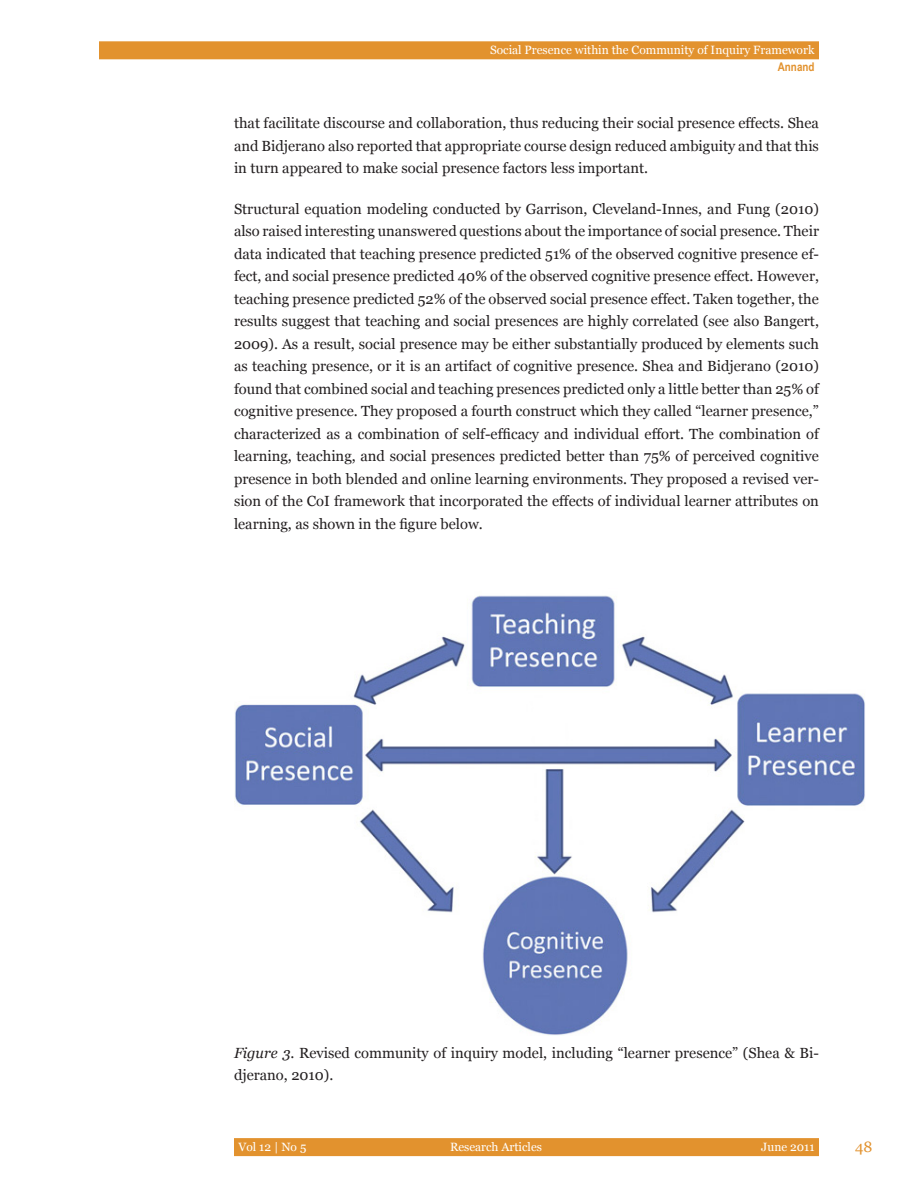
<style>
.page{position:relative;width:918px;height:1188px;background:#fff}
.page>*{position:absolute;margin:0;border:0;box-sizing:border-box;transform-origin:0 0}
.t1{font:15px "Georgia";color:#e2922e}
.body_text{font:14.7px/22.5px "Georgia";color:#231f20;text-align:justify}
.t2{font:12px "Georgia";color:#fff}
.t3{font:700 12px "Arial Narrow";color:#e2922e}
.s1{font-style:italic}
</style>
<div class="page">
<div style="left:99px;top:41px;width:720px;height:18px;background:#e2922e"></div>
<div style="left:234px;top:1138px;width:585px;height:18px;background:#e2922e"></div>
<img style="left:234px;top:595px;width:631px;height:440px">
<p class="t2" style="left:490px;top:43px;width:326px">Social Presence within the Community of Inquiry Framework</p>
<p class="t3" style="left:778px;top:58px;width:38px">Annand</p>
<p class="body_text" style="left:234px;top:112px;width:587px">that facilitate discourse and collaboration, thus reducing their social presence effects. Shea and Bidjerano also reported that appropriate course design reduced ambiguity and that this in turn appeared to make social presence factors less important.</p>
<p class="body_text" style="left:234px;top:197px;width:587px">Structural equation modeling conducted by Garrison, Cleveland-Innes, and Fung (2010) also raised interesting unanswered questions about the importance of social presence. Their data indicated that teaching presence predicted 51% of the observed cognitive presence ef&shy;fect, and social presence predicted 40% of the observed cognitive presence effect. However, teaching presence predicted 52% of the observed social presence effect. Taken together, the results suggest that teaching and social presences are highly correlated (see also Bangert, 2009). As a result, social presence may be either substantially produced by elements such as teaching presence, or it is an artifact of cognitive presence. Shea and Bidjerano (2010) found that combined social and teaching presences predicted only a little better than 25% of cognitive presence. They proposed a fourth construct which they called “learner presence,” characterized as a combination of self-efficacy and individual effort. The combination of learning, teaching, and social presences predicted better than 75% of perceived cognitive presence in both blended and online learning environments. They proposed a revised ver&shy;sion of the CoI framework that incorporated the effects of individual learner attributes on learning, as shown in the figure below.</p>
<p class="body_text" style="left:234px;top:1041px;width:586px"><span class="s1">Figure 3</span>. Revised community of inquiry model, including “learner presence” (Shea &amp; Bi&shy;djerano, 2010).</p>
<p class="t2" style="left:238px;top:1140px;width:69px">Vol 12 | No 5</p>
<p class="t2" style="left:450px;top:1140px;width:93px">Research Articles</p>
<p class="t2" style="left:761px;top:1140px;width:55px">June 2011</p>
<p class="t1" style="left:855px;top:1138px;width:19px">48</p>
</div>
